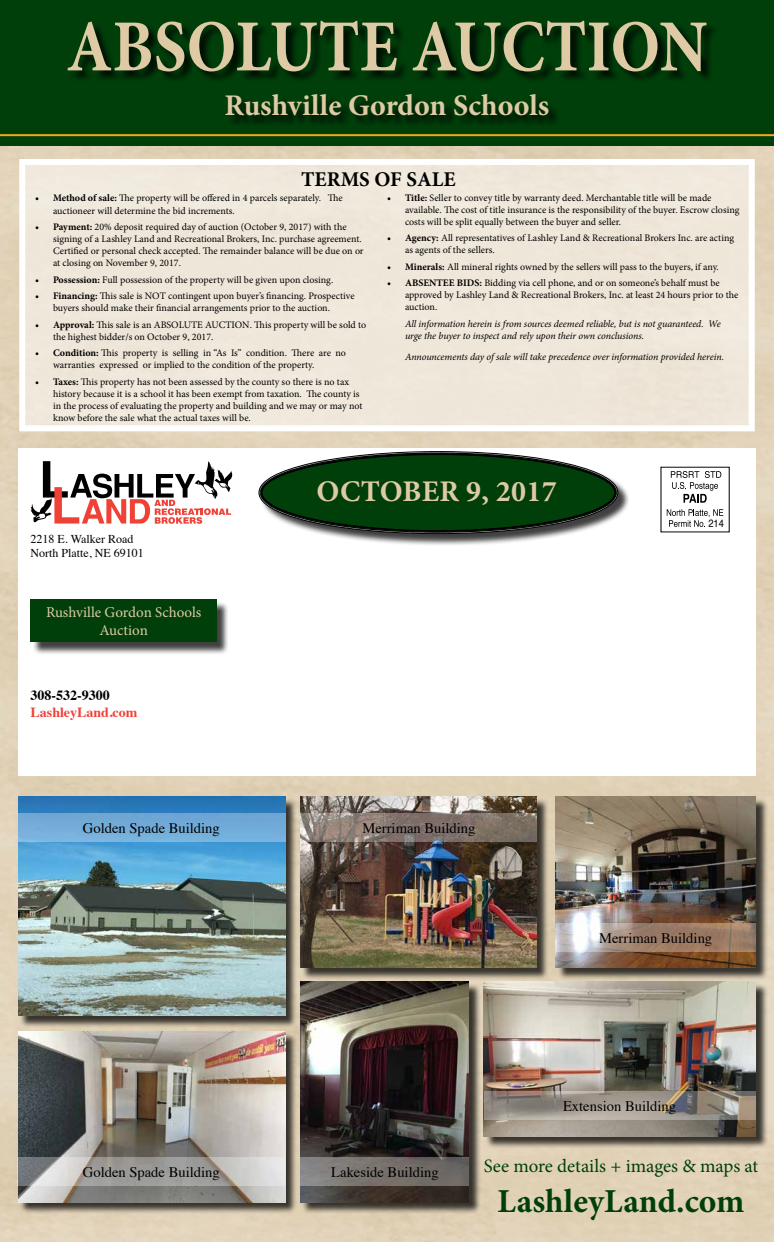
<style>
.page{position:relative;width:774px;height:1242px;background:#fff}
.page>*{position:absolute;margin:0;border:0;box-sizing:border-box;transform-origin:0 0}
.t1{font:700 73.4px "Minion Pro";color:#decaa4;scale:.88 1}
.t2{font:700 33.5px "Minion Pro";color:#003e0a}
.t3{font:700 30px "Minion Pro";letter-spacing:.005em;color:#decaa4}
.t4{font:700 21px "Minion Pro";color:#000}
.t5{font:18.9px "Minion Pro";letter-spacing:-.005em;color:#003e0a}
.t6{font:15px/18px "Minion Pro";letter-spacing:-.005em;color:#decaa4;text-align:center}
.t7{font:14.6px "Times";color:#000}
.t8{font:700 14px "Times";color:#ef4135}
.t9{font:700 14px "Times";color:#000}
.t10{font:12px/14.4px "Times";color:#000}
.t11{font:10.7px "Helvetica";color:#000;scale:.87 1}
.t12{font:10px/12px "Minion Pro";color:#000}
.t13{font:italic 10px/12px "Minion Pro";letter-spacing:-.01em;color:#000}
.s1{font-weight:700}
</style>
<div class="page">
<img style="left:0;top:145px;width:774px;height:1097px">
<div style="left:0;top:0;width:774px;height:145px;background:#003e0a"></div>
<div style="left:69px;top:23px;width:650px;height:105px;background:#000;opacity:.75"></div>
<div style="left:18px;top:449px;width:738px;height:327px;background:#fff"></div>
<svg style="left:31px;top:461px;width:201px;height:63px"></svg>
<div style="left:32px;top:601px;width:197px;height:54px;background:#000;opacity:.75"></div>
<div style="left:31px;top:600px;width:186px;height:42px;background:#003e0a"></div>
<div style="left:260px;top:453px;width:370px;height:94px;background:#000;opacity:.75"></div>
<svg style="left:258px;top:451px;width:361px;height:84px;background:#2f5936"></svg>
<div style="left:22px;top:162px;width:730px;height:266px;background:#efe7da;border-radius:12px"></div>
<svg style="left:671px;top:471px;width:50px;height:32px"></svg>
<svg style="left:667px;top:509px;width:56px;height:18px"></svg>
<div style="left:19px;top:159px;width:736px;height:272px;border:6px solid #fff"></div>
<hr style="left:0;top:134px;width:774px;height:2px;background:#f5a81d">
<div style="left:302px;top:798px;width:247px;height:182px;background:#000;opacity:.75"></div>
<img style="left:300px;top:796px;width:237px;height:171px">
<div style="left:302px;top:983px;width:179px;height:231px;background:#000;opacity:.75"></div>
<img style="left:300px;top:982px;width:168px;height:220px">
<div style="left:485px;top:983px;width:283px;height:165px;background:#000;opacity:.75"></div>
<img style="left:484px;top:982px;width:271px;height:154px">
<div style="left:557px;top:798px;width:211px;height:182px;background:#000;opacity:.75"></div>
<img style="left:556px;top:796px;width:200px;height:171px">
<div style="left:20px;top:1033px;width:277px;height:181px;background:#000;opacity:.75"></div>
<img style="left:18px;top:1031px;width:267px;height:171px">
<div style="left:20px;top:798px;width:277px;height:230px;background:#000;opacity:.75"></div>
<img style="left:18px;top:796px;width:267px;height:219px">
<div style="left:18px;top:813px;width:267px;height:29px;background:#72acd9"></div>
<svg style="left:18px;top:1157px;width:267px;height:29px;background:#adadab"></svg>
<svg style="left:484px;top:1091px;width:272px;height:29px;background:#9a9188"></svg>
<div style="left:300px;top:1157px;width:168px;height:29px;background:linear-gradient(to right,#898684,#67605b)"></div>
<svg style="left:300px;top:813px;width:237px;height:29px;background:#877a72"></svg>
<svg style="left:556px;top:923px;width:200px;height:29px;background:#ad9788"></svg>
<h1 class="t1" style="left:66px;top:-5px;width:730px">ABSOLUTE AUCTION</h1>
<h3 class="t3" style="left:225px;top:85px;width:326px">Rushville Gordon Schools</h3>
<h3 class="t4" style="left:301px;top:165px;width:156px">TERMS OF SALE</h3>
<p class="t12" style="left:53px;top:192px;width:291px;line-height:12.6px;text-indent:-18px"><span class="s1">• Method of sale:</span> The property will be offered in 4 parcels separately. The auctioneer will determine the bid increments.</p>
<p class="t12" style="left:53px;top:221px;width:312px;text-indent:-18px"><span class="s1">• Payment:</span> 20% deposit required day of auction (October 9, 2017) with the signing of a Lashley Land and Recreational Brokers, Inc. purchase agreement.<br>Certified or personal check accepted. The remainder balance will be due on or at closing on November 9, 2017.</p>
<p class="t12" style="left:35px;top:273px;width:300px"><span class="s1">• Possession:</span> Full possession of the property will be given upon closing.</p>
<p class="t12" style="left:53px;top:290px;width:303px;text-indent:-18px"><span class="s1">• Financing:</span> This sale is NOT contingent upon buyer’s financing. Prospective buyers should make their financial arrangements prior to the auction.</p>
<p class="t12" style="left:53px;top:318px;width:315px;text-indent:-18px"><span class="s1">• Approval:</span> This sale is an ABSOLUTE AUCTION. This property will be sold to the highest bidder/s on October 9, 2017.</p>
<p class="t12" style="left:53px;top:347px;width:295px;text-indent:-18px"><span class="s1">• Condition:</span> This property is selling in “As Is” condition. There are no warranties expressed or implied to the condition of the property.</p>
<p class="t12" style="left:53px;top:375px;width:311px;text-indent:-18px"><span class="s1">• Taxes:</span> This property has not been assessed by the county so there is no tax history because it is a school it has been exempt from taxation. The county is in the process of evaluating the property and building and we may or may not know before the sale what the actual taxes will be.</p>
<p class="t12" style="left:405px;top:192px;width:336px;text-indent:-18px"><span class="s1">• Title:</span> Seller to convey title by warranty deed. Merchantable title will be made available. The cost of title insurance is the responsibility of the buyer. Escrow closing costs will be split equally between the buyer and seller.</p>
<p class="t12" style="left:405px;top:232px;width:331px;text-indent:-18px"><span class="s1">• Agency:</span> All representatives of Lashley Land &amp; Recreational Brokers Inc. are acting as agents of the sellers.</p>
<p class="t12" style="left:387px;top:261px;width:333px"><span class="s1">• Minerals:</span> All mineral rights owned by the sellers will pass to the buyers, if any.</p>
<p class="t12" style="left:405px;top:277px;width:335px;text-indent:-18px"><span class="s1">• ABSENTEE BIDS:</span> Bidding via cell phone, and or on someone’s behalf must be approved by Lashley Land &amp; Recreational Brokers, Inc. at least 24 hours prior to the auction.</p>
<p class="t13" style="left:405px;top:318px;width:317px">All information herein is from sources deemed reliable, but is not guaranteed. We urge the buyer to inspect and rely upon their own conclusions.</p>
<p class="t13" style="left:405px;top:351px;width:321px">Announcements day of sale will take precedence over information provided herein.</p>
<p class="t10" style="left:31px;top:531px;width:115px">2218 E. Walker Road<br>North Platte, NE 69101</p>
<h3 class="t6" style="left:46px;top:604px;width:157px">Rushville Gordon Schools<br>Auction</h3>
<h3 class="t9" style="left:31px;top:682px;width:81px">308-532-9300</h3>
<h3 class="t8" style="left:31px;top:699px;width:108px">LashleyLand.com</h3>
<h3 class="t7" style="left:83px;top:814px;width:138px">Golden Spade Building</h3>
<h3 class="t7" style="left:83px;top:1158px;width:138px">Golden Spade Building</h3>
<h3 class="t3" style="left:316px;top:470px;width:242px">OCTOBER 9, 2017</h3>
<p class="t11" style="left:708px;top:515px;width:19px">214</p>
<h3 class="t7" style="left:362px;top:814px;width:115px">Merriman Building</h3>
<h3 class="t7" style="left:599px;top:924px;width:115px">Merriman Building</h3>
<h3 class="t7" style="left:331px;top:1158px;width:109px">Lakeside Building</h3>
<h3 class="t7" style="left:563px;top:1092px;width:115px">Extension Building</h3>
<h3 class="t5" style="left:484px;top:1153px;width:276px">See more details + images &amp; maps at</h3>
<h2 class="t2" style="left:498px;top:1178px;width:248px">LashleyLand.com</h2>
</div>
